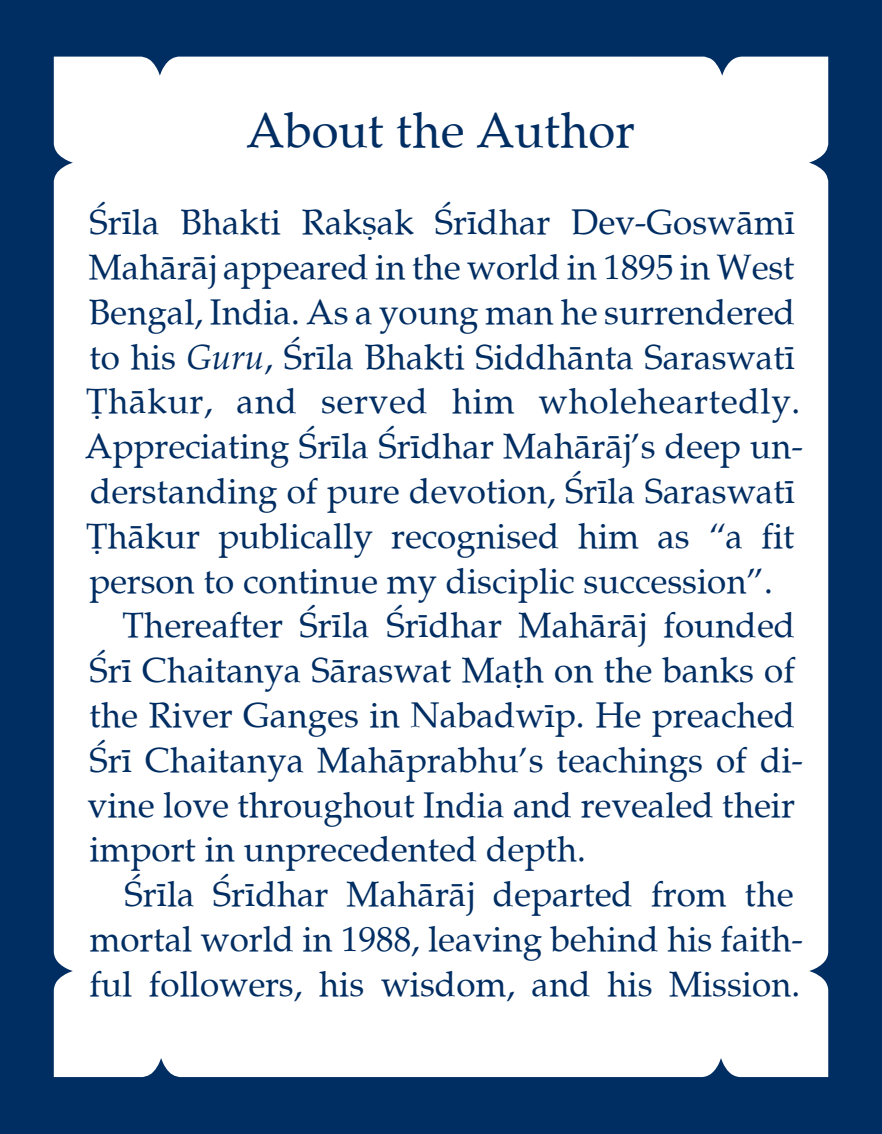
<style>
.page{position:relative;width:882px;height:1134px;background:#002d62}
.page>*{position:absolute;margin:0;border:0;box-sizing:border-box;transform-origin:0 0}
.t1{font:49px "Pal";color:#002d62}
.t2{font:35px "Pal";color:#002d62}
.t3{font:35px "Pal";letter-spacing:.02em;color:#002d62}
.s1{font-family:"Palatino LT Std"}
.s2{font-style:italic}
</style>
<div class="page">
<div style="left:54px;top:57px;width:774px;height:1020px;background:#fff"></div>
<h1 class="t1" style="left:246px;top:102px;width:390px">About the Author</h1>
<p class="t2" style="left:90px;top:202px;width:707px">Śrīla Bhakti Rakṣak Śrīdhar Dev-Goswāmī</p>
<p class="t2" style="left:89px;top:247px;width:707px">Mahārāj appeared in the world in <span class="s1">1895</span> in West</p>
<p class="t2" style="left:89px;top:292px;width:708px">Bengal, India. As a young man he surrendered</p>
<p class="t2" style="left:89px;top:336px;width:707px">to his <span class="s2">Guru</span>, Śrīla Bhakti Siddhānta Saraswatī</p>
<p class="t3" style="left:86px;top:381px;width:716px">Ṭhākur, and served him wholeheartedly.</p>
<p class="t2" style="left:85px;top:426px;width:719px">Appreciating Çrīla Śrīdhar Mahārāj’s deep un-</p>
<p class="t2" style="left:90px;top:471px;width:707px">derstanding of pure devotion, Śrīla Saraswatī</p>
<p class="t2" style="left:86px;top:516px;width:710px">Ṭhākur publically recognised him as “a fit</p>
<p class="t2" style="left:89px;top:560px;width:685px">person to continue my disciplic succession”.</p>
<p class="t2" style="left:123px;top:605px;width:674px">Thereafter Çrīla Śrīdhar Mahārāj founded</p>
<p class="t2" style="left:90px;top:650px;width:707px">Śrī Chaitanya Sāraswat Maṭh on the banks of</p>
<p class="t2" style="left:89px;top:695px;width:707px">the River Ganges in Nabadwīp. He preached</p>
<p class="t2" style="left:90px;top:740px;width:715px">Śrī Chaitanya Mahāprabhu’s teachings of di-</p>
<p class="t2" style="left:88px;top:784px;width:709px">vine love throughout India and revealed their</p>
<p class="t2" style="left:89px;top:829px;width:498px">import in unprecedented depth.</p>
<p class="t2" style="left:125px;top:874px;width:670px">Śrīla Śrīdhar Mahārāj departed from the</p>
<p class="t2" style="left:90px;top:919px;width:715px">mortal world in <span class="s1">1988</span>, leaving behind his faith-</p>
<p class="t2" style="left:90px;top:964px;width:712px">ful followers, his wisdom, and his Mission.</p>
</div>
